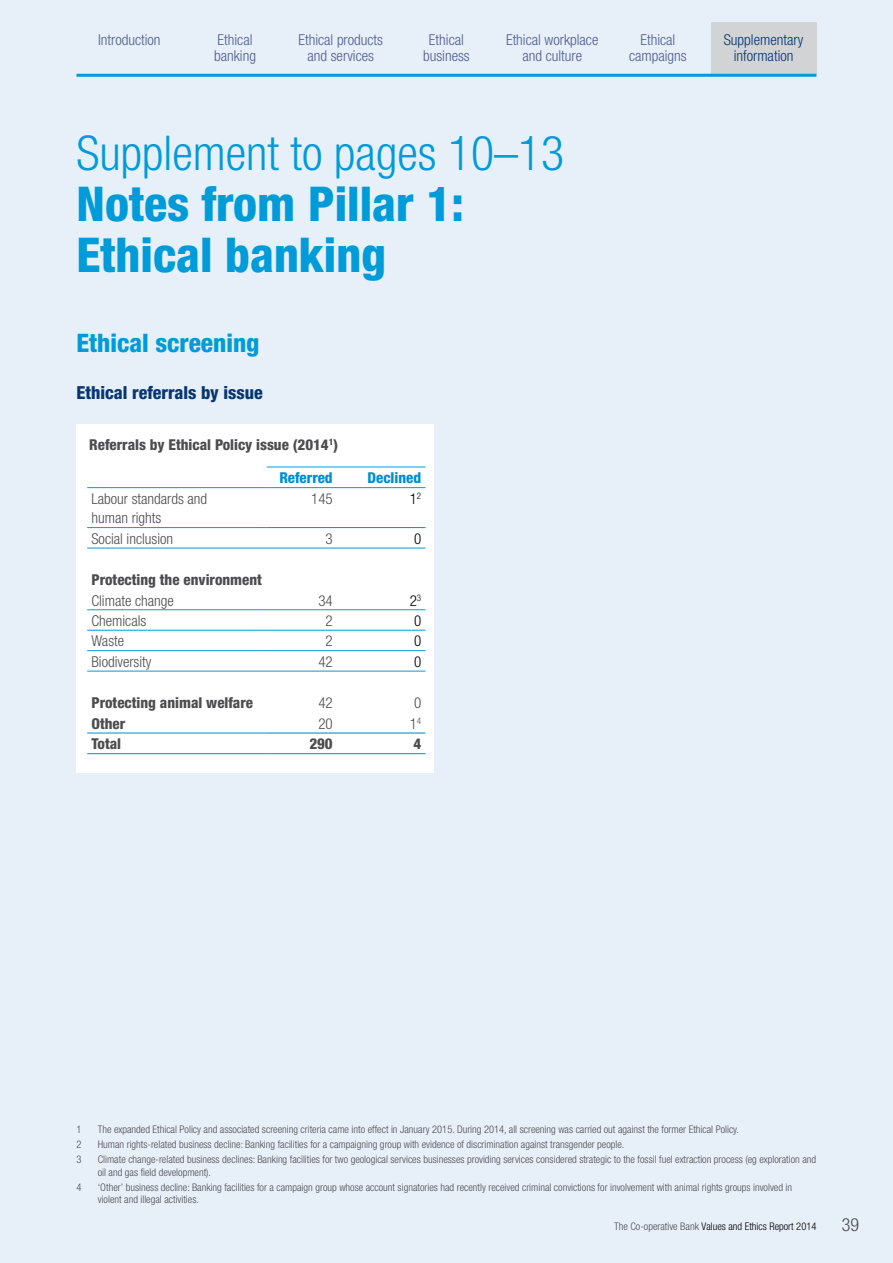
<style>
.page{position:relative;width:893px;height:1263px;background:#e7eff9}
.page>*{position:absolute;margin:0;border:0;box-sizing:border-box;transform-origin:0 0}
.t1{font:800 condensed 48px/51px "Helvetica Neue";color:#009bd9}
.header_2{font:800 condensed 25.5px "Helvetica Neue";color:#009bd9}
.header_3{font:800 condensed 18px "Helvetica Neue";color:#073772}
.t2{font:300 condensed 18px "Helvetica Neue";color:#4d4d4f}
.t3{font:300 condensed 15px/16.5px "Helvetica Neue";color:#4e5e90;text-align:center}
.t4{font:300 condensed 15px/19.5px "Helvetica Neue";color:#4d4d4f}
.t5{font:800 condensed 15px "Helvetica Neue";color:#4d4d4f}
.t6{font:300 condensed 15px/16.5px "Helvetica Neue";color:#073772;text-align:center}
.t7{font:800 condensed 15px "Helvetica Neue";color:#008fd0}
.t8{font:300 condensed 15px "Helvetica Neue";color:#000}
.footnotes{font:300 condensed 10.5px/12.8px "Helvetica Neue";color:#4d4d4f}
.t9{font:300 condensed 10.5px "Helvetica Neue";color:#000}
.s1{font-weight:300}
.s2{color:#4d4d4f}
</style>
<div class="page">
<div style="left:77px;top:424px;width:357px;height:349px;background:#fff"></div>
<hr style="left:87px;top:487px;width:180px;height:1px;background:#009bd9">
<hr style="left:267px;top:487px;width:70px;height:1px;background:#009bd9">
<hr style="left:337px;top:487px;width:88px;height:1px;background:#009bd9">
<hr style="left:87px;top:548px;width:180px;height:1px;background:#009bd9">
<hr style="left:267px;top:548px;width:70px;height:1px;background:#009bd9">
<hr style="left:337px;top:548px;width:88px;height:1px;background:#009bd9">
<hr style="left:87px;top:609px;width:180px;height:1px;background:#009bd9">
<hr style="left:267px;top:609px;width:70px;height:1px;background:#009bd9">
<hr style="left:337px;top:609px;width:88px;height:1px;background:#009bd9">
<hr style="left:87px;top:630px;width:180px;height:1px;background:#009bd9">
<hr style="left:267px;top:630px;width:70px;height:1px;background:#009bd9">
<hr style="left:337px;top:630px;width:88px;height:1px;background:#009bd9">
<hr style="left:87px;top:650px;width:180px;height:1px;background:#009bd9">
<hr style="left:267px;top:650px;width:70px;height:1px;background:#009bd9">
<hr style="left:337px;top:650px;width:88px;height:1px;background:#009bd9">
<hr style="left:87px;top:671px;width:180px;height:1px;background:#009bd9">
<hr style="left:267px;top:671px;width:70px;height:1px;background:#009bd9">
<hr style="left:337px;top:671px;width:88px;height:1px;background:#009bd9">
<hr style="left:87px;top:527px;width:180px;height:1px;background:#009bd9">
<hr style="left:267px;top:467px;width:70px;height:1px;background:#009bd9">
<hr style="left:337px;top:467px;width:88px;height:1px;background:#009bd9">
<hr style="left:267px;top:527px;width:70px;height:1px;background:#008fd0">
<hr style="left:337px;top:527px;width:88px;height:1px;background:#008fd0">
<hr style="left:87px;top:732px;width:180px;height:1px;background:#009bd9">
<hr style="left:87px;top:753px;width:180px;height:1px;background:#009bd9">
<hr style="left:267px;top:753px;width:70px;height:1px;background:#009bd9">
<hr style="left:337px;top:753px;width:88px;height:1px;background:#009bd9">
<hr style="left:267px;top:732px;width:70px;height:1px;background:#008fd0">
<hr style="left:337px;top:732px;width:88px;height:1px;background:#008fd0">
<div style="left:711px;top:22px;width:105px;height:53px;background:#d1d3d4"></div>
<hr style="left:77px;top:74px;width:739px;height:3px;background:#009bd9">
<p class="t3" style="left:98px;top:31px;width:64px">Introduction</p>
<p class="t3" style="left:298px;top:31px;width:86px">Ethical products and services</p>
<p class="t3" style="left:423px;top:31px;width:48px">Ethical business</p>
<p class="t3" style="left:506px;top:31px;width:94px">Ethical workplace and culture</p>
<p class="t3" style="left:629px;top:31px;width:59px">Ethical campaigns</p>
<p class="t6" style="left:724px;top:31px;width:81px">Supplementary information</p>
<p class="t3" style="left:214px;top:31px;width:43px;text-align:left">Ethical banking</p>
<p class="t1" style="left:77px;top:127px;width:489px"><span class="s1">Supplement to pages 10–13<br></span>Notes from Pillar 1:<br>Ethical banking</p>
<p class="header_2" style="left:77px;top:327px;width:184px">Ethical screening</p>
<p class="header_3" style="left:77px;top:381px;width:188px">Ethical referrals by issue</p>
<p class="t5" style="left:89px;top:435px;width:250px">Referrals by Ethical Policy issue (2014<sup>1</sup>)</p>
<p class="t7" style="left:279px;top:469px;width:55px">Referred</p>
<p class="t7" style="left:368px;top:469px;width:55px">Declined</p>
<p class="t4" style="left:91px;top:489px;width:117px">Labour standards and human rights</p>
<p class="t4" style="left:311px;top:489px;width:23px">145</p>
<p class="t8" style="left:410px;top:490px;width:13px">1<sup>2</sup></p>
<p class="t4" style="left:91px;top:529px;width:83px">Social inclusion</p>
<p class="t4" style="left:326px;top:529px;width:9px">3</p>
<p class="t8" style="left:414px;top:530px;width:9px">0</p>
<p class="t5" style="left:91px;top:570px;width:172px">Protecting the environment</p>
<p class="t4" style="left:91px;top:590px;width:84px">Climate change</p>
<p class="t4" style="left:318px;top:590px;width:16px">34</p>
<p class="t8" style="left:410px;top:592px;width:13px">2<sup>3</sup></p>
<p class="t4" style="left:91px;top:611px;width:56px">Chemicals</p>
<p class="t4" style="left:326px;top:611px;width:9px">2</p>
<p class="t8" style="left:414px;top:612px;width:9px">0</p>
<p class="t4" style="left:91px;top:631px;width:34px">Waste</p>
<p class="t4" style="left:326px;top:631px;width:9px">2</p>
<p class="t8" style="left:414px;top:632px;width:9px">0</p>
<p class="t4" style="left:91px;top:652px;width:61px">Biodiversity</p>
<p class="t4" style="left:318px;top:652px;width:16px">42</p>
<p class="t8" style="left:414px;top:653px;width:9px">0</p>
<p class="t5" style="left:91px;top:693px;width:163px">Protecting animal welfare</p>
<p class="t4" style="left:318px;top:693px;width:16px">42</p>
<p class="t4" style="left:414px;top:693px;width:9px">0</p>
<p class="t5" style="left:91px;top:714px;width:35px">Other</p>
<p class="t4" style="left:318px;top:713px;width:16px">20</p>
<p class="t4" style="left:410px;top:713px;width:13px">1<sup>4</sup></p>
<p class="t5" style="left:91px;top:735px;width:31px">Total</p>
<p class="t5" style="left:309px;top:735px;width:25px">290</p>
<p class="t5" style="left:413px;top:735px;width:9px">4</p>
<p class="footnotes" style="left:77px;top:1123px;width:7px">1</p>
<p class="footnotes" style="left:98px;top:1123px;width:643px">The expanded Ethical Policy and associated screening criteria came into effect in January 2015. During 2014, all screening was carried out against the former Ethical Policy.</p>
<p class="footnotes" style="left:77px;top:1138px;width:7px">2</p>
<p class="footnotes" style="left:98px;top:1138px;width:528px">Human rights-related business decline: Banking facilities for a campaigning group with evidence of discrimination against transgender people.</p>
<p class="footnotes" style="left:77px;top:1153px;width:7px">3</p>
<p class="footnotes" style="left:98px;top:1153px;width:720px">Climate change-related business declines: Banking facilities for two geological services businesses providing services considered strategic to the fossil fuel extraction process (eg exploration and oil and gas field development).</p>
<p class="footnotes" style="left:77px;top:1180px;width:7px">4</p>
<p class="footnotes" style="left:98px;top:1180px;width:696px">‘Other’ business decline: Banking facilities for a campaign group whose account signatories had recently received criminal convictions for involvement with animal rights groups involved in violent and illegal activities.</p>
<p class="t9" style="left:614px;top:1220px;width:204px"><span class="s2">The Co-operative Bank</span> Values and Ethics Report 2014</p>
<p class="t2" style="left:842px;top:1214px;width:19px">39</p>
</div>
